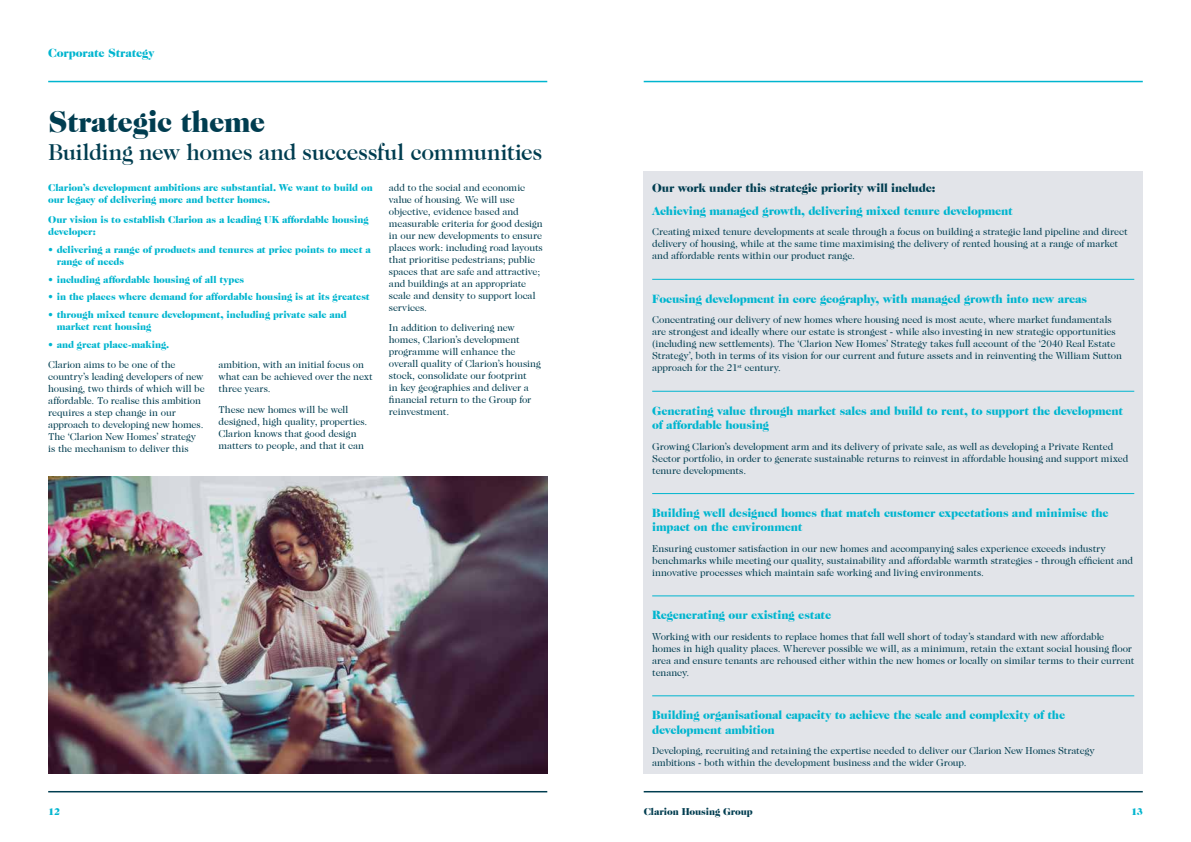
<style>
.page{position:relative;width:1191px;height:842px;background:#fff}
.page>*{position:absolute;margin:0;border:0;box-sizing:border-box;transform-origin:0 0}
.t1{font:900 30px "Caslon 224 Std";letter-spacing:-.02em;color:#003d50}
.t2{font:500 23px "Caslon 224 Std";letter-spacing:-.015em;color:#003d50}
.t3{font:900 12px/14.4px "Caslon 224 Std";letter-spacing:-.015em;color:#00b5cf}
.t4{font:900 12px "Caslon 224 Std";letter-spacing:-.015em;color:#003d50}
.t5{font:10px/12px "Caslon 224 Std";letter-spacing:-.01em;color:#003d50}
.t6{font:900 10px/12px "Caslon 224 Std";letter-spacing:-.01em;color:#00b5cf}
.t7{font:900 10px "Caslon 224 Std";letter-spacing:-.01em;color:#003d50}
</style>
<div class="page">
<hr style="left:48px;top:791px;width:499px;height:1px;background:#003d50">
<hr style="left:48px;top:81px;width:499px;height:1px;background:#00b5cf">
<hr style="left:643px;top:791px;width:499px;height:1px;background:#003d50">
<hr style="left:643px;top:81px;width:499px;height:1px;background:#00b5cf">
<img style="left:48px;top:477px;width:499px;height:297px">
<div style="left:643px;top:172px;width:499px;height:602px;background:#e2e4e9"></div>
<hr style="left:652px;top:279px;width:482px;height:1px;background:#00b5cf">
<hr style="left:652px;top:391px;width:482px;height:1px;background:#00b5cf">
<hr style="left:652px;top:493px;width:482px;height:1px;background:#00b5cf">
<hr style="left:652px;top:595px;width:482px;height:1px;background:#00b5cf">
<hr style="left:652px;top:695px;width:482px;height:1px;background:#00b5cf">
<p class="t3" style="left:48px;top:46px;width:108px">Corporate Strategy</p>
<h1 class="t1" style="left:48px;top:105px;width:219px">Strategic theme</h1>
<h2 class="t2" style="left:48px;top:139px;width:495px">Building new homes and successful communities</h2>
<p class="t6" style="left:48px;top:181px;width:326px">Clarion’s development ambitions are substantial. We want to build on our legacy of delivering more and better homes.</p>
<p class="t6" style="left:48px;top:214px;width:322px">Our vision is to establish Clarion as a leading UK affordable housing developer:</p>
<p class="t6" style="left:57px;top:244px;width:315px;text-indent:-8px">• delivering a range of products and tenures at price points to meet a range of needs</p>
<p class="t6" style="left:48px;top:273px;width:197px">• including affordable housing of all types</p>
<p class="t6" style="left:48px;top:291px;width:323px">• in the places where demand for affordable housing is at its greatest</p>
<p class="t6" style="left:57px;top:309px;width:291px;text-indent:-8px">• through mixed tenure development, including private sale and market rent housing</p>
<p class="t6" style="left:48px;top:338px;width:122px">• and great place-making.</p>
<p class="t5" style="left:48px;top:359px;width:158px">Clarion aims to be one of the country’s leading developers of new housing, two thirds of which will be affordable. To realise this ambition requires a step change in our approach to developing new homes.<br>The ‘Clarion New Homes’ strategy is the mechanism to deliver this</p>
<p class="t5" style="left:218px;top:359px;width:156px">ambition, with an initial focus on what can be achieved over the next three years.</p>
<p class="t5" style="left:389px;top:181px;width:155px">add to the social and economic value of housing. We will use objective, evidence based and measurable criteria for good design in our new developments to ensure places work: including road layouts that prioritise pedestrians; public spaces that are safe and attractive; and buildings at an appropriate scale and density to support local services.</p>
<p class="t5" style="left:389px;top:322px;width:153px">In addition to delivering new homes, Clarion’s development programme will enhance the overall quality of Clarion’s housing stock, consolidate our footprint<br>in key geographies and deliver a financial return to the Group for reinvestment.</p>
<p class="t5" style="left:218px;top:403px;width:150px">These new homes will be well designed, high quality, properties.<br>Clarion knows that good design matters to people, and that it can</p>
<p class="t4" style="left:652px;top:181px;width:285px">Our work under this strategic priority will include:</p>
<p class="t3" style="left:652px;top:203px;width:362px">Achieving managed growth, delivering mixed tenure development</p>
<p class="t5" style="left:652px;top:226px;width:477px">Creating mixed tenure developments at scale through a focus on building a strategic land pipeline and direct delivery of housing, while at the same time maximising the delivery of rented housing at a range of market and affordable rents within our product range.</p>
<p class="t3" style="left:652px;top:291px;width:436px">Focusing development in core geography, with managed growth into new areas</p>
<p class="t5" style="left:652px;top:314px;width:471px">Concentrating our delivery of new homes where housing need is most acute, where market fundamentals are strongest and ideally where our estate is strongest - while also investing in new strategic opportunities (including new settlements). The ‘Clarion New Homes’ Strategy takes full account of the ‘2040 Real Estate Strategy’, both in terms of its vision for our current and future assets and in reinventing the William Sutton approach for the 21<sup>st</sup> century.</p>
<p class="t3" style="left:652px;top:403px;width:472px">Generating value through market sales and build to rent, to support the development of affordable housing</p>
<p class="t5" style="left:652px;top:440px;width:478px">Growing Clarion’s development arm and its delivery of private sale, as well as developing a Private Rented<br>Sector portfolio, in order to generate sustainable returns to reinvest in affordable housing and support mixed tenure developments.</p>
<p class="t3" style="left:652px;top:506px;width:458px">Building well designed homes that match customer expectations and minimise the impact on the environment</p>
<p class="t5" style="left:652px;top:542px;width:482px">Ensuring customer satisfaction in our new homes and accompanying sales experience exceeds industry benchmarks while meeting our quality, sustainability and affordable warmth strategies - through efficient and innovative processes which maintain safe working and living environments.</p>
<p class="t3" style="left:652px;top:608px;width:181px">Regenerating our existing estate</p>
<p class="t5" style="left:652px;top:630px;width:483px">Working with our residents to replace homes that fall well short of today’s standard with new affordable homes in high quality places. Wherever possible we will, as a minimum, retain the extant social housing floor area and ensure tenants are rehoused either within the new homes or locally on similar terms to their current tenancy.</p>
<p class="t3" style="left:652px;top:708px;width:414px">Building organisational capacity to achieve the scale and complexity of the development ambition</p>
<p class="t5" style="left:652px;top:745px;width:444px">Developing, recruiting and retaining the expertise needed to deliver our Clarion New Homes Strategy ambitions - both within the development business and the wider Group.</p>
<p class="t6" style="left:48px;top:805px;width:13px">12</p>
<p class="t7" style="left:643px;top:805px;width:111px">Clarion Housing Group</p>
<p class="t6" style="left:1131px;top:805px;width:13px">13</p>
</div>
